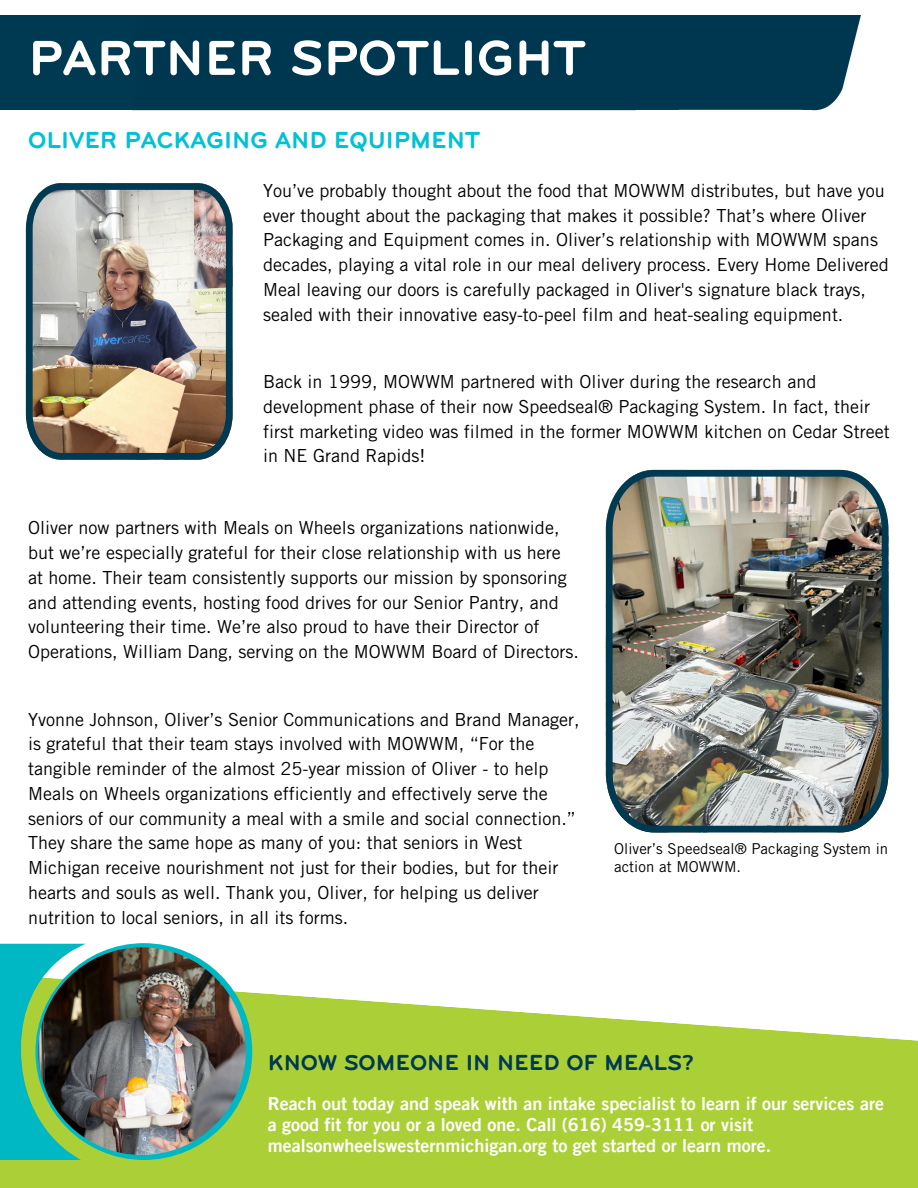
<style>
.page{position:relative;width:918px;height:1188px;background:#fff}
.page>*{position:absolute;margin:0;border:0;box-sizing:border-box;transform-origin:0 0}
.t1{font:700 51px "Bryant";color:#fff}
.t2{font:700 24px "Bryant";color:#00c1d5}
.t3{font:700 22.5px "Bryant";color:#003952}
.t4{font:18px/24.8px "Trade Gothic LT Std";color:#000}
.t5{font:18px/21px "Trade Gothic LT Pro Bd 2";color:#fff}
.t6{font:15px/18px "Trade Gothic LT Std";letter-spacing:.005em;color:#000}
</style>
<div class="page">
<div style="left:133px;top:15px;width:728px;height:96px;background:#003750"></div>
<img style="left:26px;top:183px;width:207px;height:277px">
<div style="left:0;top:15px;width:135px;height:95px;background:#003952"></div>
<img style="left:606px;top:470px;width:282px;height:362px">
<svg style="left:0;top:992px;width:918px;height:196px;background:#b5d54f"></svg>
<svg style="left:35px;top:943px;width:217px;height:217px"></svg>
<svg style="left:0;top:944px;width:86px;height:216px;background:#39c1a3"></svg>
<img style="left:38px;top:947px;width:208px;height:208px;border-radius:50%">
<h4 class="t1" style="left:28px;top:30px;width:559px">PARTNER SPOTLIGHT</h4>
<p class="t2" style="left:28px;top:127px;width:454px">OLIVER PACKAGING AND EQUIPMENT</p>
<h1 class="t4" style="left:263px;top:180px;width:627px">You’ve probably thought about the food that MOWWM distributes, but have you ever thought about the packaging that makes it possible? That’s where Oliver Packaging and Equipment comes in. Oliver’s relationship with MOWWM spans decades, playing a vital role in our meal delivery process. Every Home Delivered Meal leaving our doors is carefully packaged in Oliver's signature black trays, sealed with their innovative easy-to-peel film and heat-sealing equipment.</h1>
<h2 class="t4" style="left:263px;top:372px;width:628px">Back in 1999, MOWWM partnered with Oliver during the research and development phase of their now Speedseal® Packaging System. In fact, their first marketing video was filmed in the former MOWWM kitchen on Cedar Street in NE Grand Rapids!</h2>
<h4 class="t4" style="left:28px;top:518px;width:552px">Oliver now partners with Meals on Wheels organizations nationwide, but we’re especially grateful for their close relationship with us here at home. Their team consistently supports our mission by sponsoring and attending events, hosting food drives for our Senior Pantry, and volunteering their time. We’re also proud to have their Director of Operations, William Dang, serving on the MOWWM Board of Directors.</h4>
<h4 class="t4" style="left:28px;top:709px;width:553px">Yvonne Johnson, Oliver’s Senior Communications and Brand Manager, is grateful that their team stays involved with MOWWM, “For the tangible reminder of the almost 25-year mission of Oliver - to help Meals on Wheels organizations efficiently and effectively serve the seniors of our community a meal with a smile and social connection.” They share the same hope as many of you: that seniors in West Michigan receive nourishment not just for their bodies, but for their hearts and souls as well. Thank you, Oliver, for helping us deliver nutrition to local seniors, in all its forms.</h4>
<p class="t6" style="left:614px;top:842px;width:276px">Oliver’s Speedseal® Packaging System in action at MOWWM.</p>
<p class="t3" style="left:268px;top:1050px;width:428px">KNOW SOMEONE IN NEED OF MEALS?</p>
<h2 class="t5" style="left:268px;top:1095px;width:618px">Reach out today and speak with an intake specialist to learn if our services are a good fit for you or a loved one. Call (616) 459-3111 or visit mealsonwheelswesternmichigan.org to get started or learn more.</h2>
</div>
